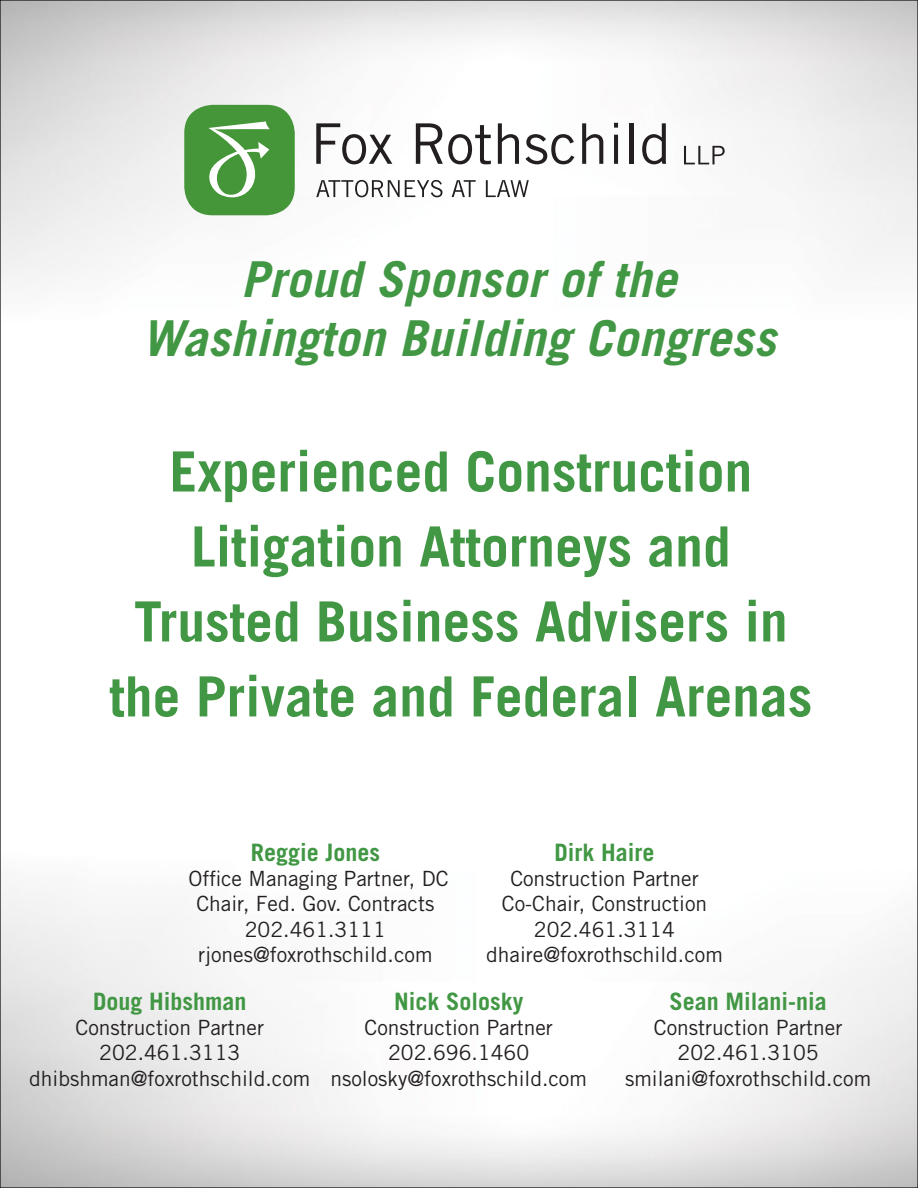
<style>
.page{position:relative;width:918px;height:1188px;background:#fff}
.page>*{position:absolute;margin:0;border:0;box-sizing:border-box;transform-origin:0 0}
.t1{font:700 55.5px/75px "Trade Gothic LT Std";color:#419744;text-align:center}
.t2{font:italic 700 49.5px/59.4px "Trade Gothic LT Std";letter-spacing:.01em;color:#419744;text-align:center}
.t3{font:700 24px "Trade Gothic LT Std";color:#419744}
.t4{font:21px/25.2px "Trade Gothic LT Std";color:#231f20;text-align:center}
</style>
<div class="page">
<img style="left:2px;top:2px;width:914px;height:1184px">
<div style="left:184px;top:105px;width:111px;height:110px;background:#459639;border-radius:28px"></div>
<svg style="left:208px;top:121px;width:62px;height:77px"></svg>
<svg style="left:316px;top:123px;width:76px;height:41px"></svg>
<svg style="left:416px;top:123px;width:75px;height:41px"></svg>
<svg style="left:498px;top:123px;width:21px;height:41px"></svg>
<svg style="left:525px;top:134px;width:49px;height:30px"></svg>
<svg style="left:582px;top:123px;width:21px;height:41px"></svg>
<hr style="left:614px;top:135px;width:4px;height:29px;background:#231f20">
<svg style="left:614px;top:123px;width:4px;height:5px"></svg>
<hr style="left:630px;top:123px;width:4px;height:41px;background:#231f20">
<svg style="left:642px;top:123px;width:24px;height:41px"></svg>
<svg style="left:684px;top:146px;width:41px;height:18px"></svg>
<svg style="left:316px;top:180px;width:127px;height:17px"></svg>
<svg style="left:452px;top:180px;width:24px;height:17px"></svg>
<svg style="left:486px;top:180px;width:43px;height:17px"></svg>
<h2 class="t2" style="left:142px;top:250px;width:635px">Proud Sponsor of the<br>Washington Building Congress</h2>
<h1 class="t1" style="left:109px;top:433px;width:705px">Experienced Construction<br>Litigation Attorneys and<br>Trusted Business Advisers in the Private and Federal Arenas</h1>
<p class="t3" style="left:251px;top:838px;width:131px">Reggie Jones</p>
<p class="t4" style="left:188px;top:866px;width:262px">Office Managing Partner, DC<br>Chair, Fed. Gov. Contracts<br>202.461.3111 rjones@foxrothschild.com</p>
<p class="t3" style="left:394px;top:987px;width:131px">Nick Solosky</p>
<p class="t4" style="left:330px;top:1015px;width:258px">Construction Partner<br>202.696.1460 nsolosky@foxrothschild.com</p>
<p class="t3" style="left:555px;top:838px;width:102px">Dirk Haire</p>
<p class="t4" style="left:486px;top:866px;width:238px">Construction Partner<br>Co-Chair, Construction<br>202.461.3114 dhaire@foxrothschild.com</p>
<p class="t3" style="left:93px;top:987px;width:155px">Doug Hibshman</p>
<p class="t4" style="left:29px;top:1015px;width:283px">Construction Partner<br>202.461.3113 dhibshman@foxrothschild.com</p>
<p class="t3" style="left:669px;top:987px;width:159px">Sean Milani-nia</p>
<p class="t4" style="left:625px;top:1015px;width:248px">Construction Partner<br>202.461.3105 smilani@foxrothschild.com</p>
</div>
